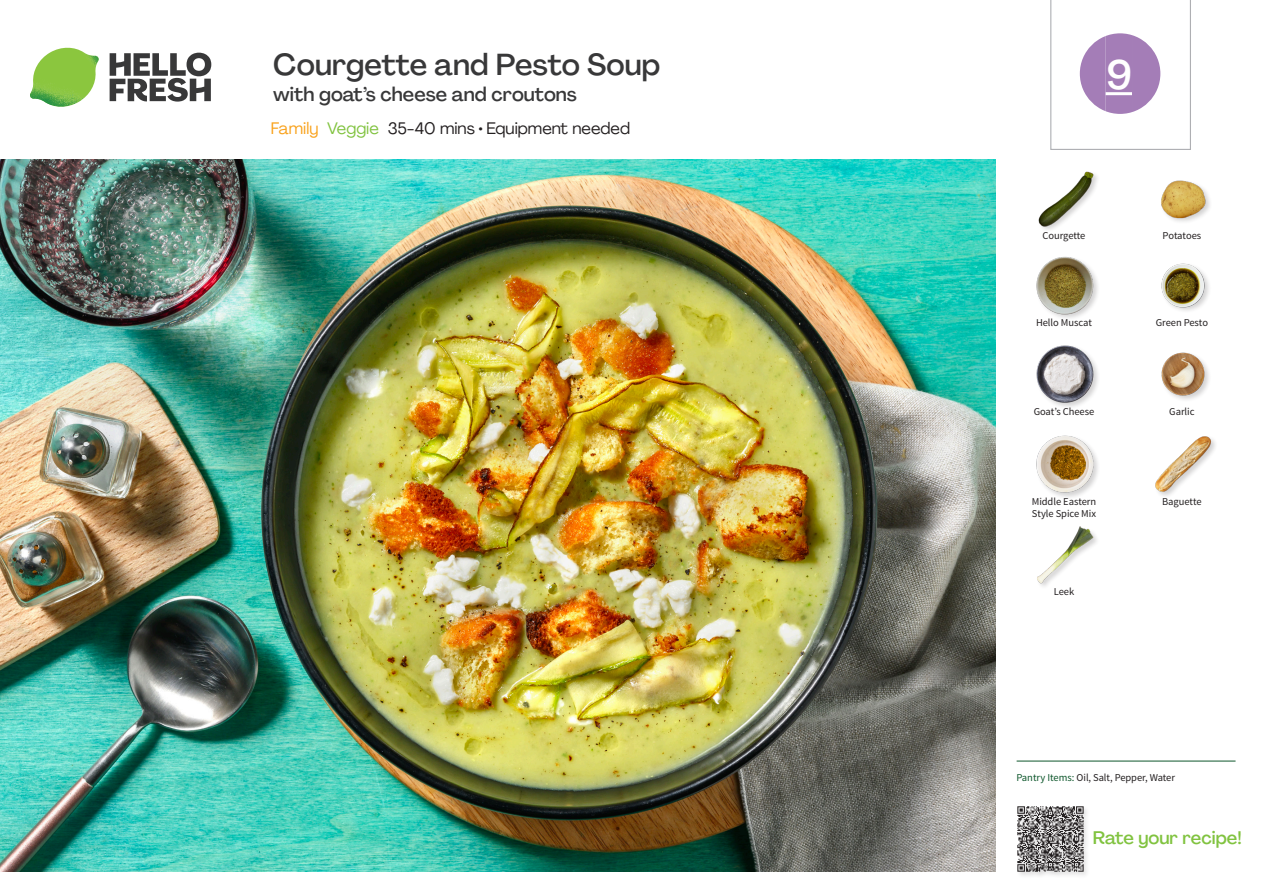
<style>
.page{position:relative;width:1263px;height:893px;background:#fff}
.page>*{position:absolute;margin:0;border:0;box-sizing:border-box;transform-origin:0 0}
._24_Recipe_Nr_Bag{font:500 40.5px "Agrandir";color:#fff}
._15_Titel_UK{font:500 30px "Agrandir";color:#383839}
._15_Titel_UK-2{font:500 19.5px "Agrandir";color:#383839}
.t1{font:500 18px "Agrandir";color:#81c340}
._02_Box_Type{font:16.5px "Agrandir";color:#231f20}
._18_FRONT_ingredients_UK{font:10.5px "Source Sans Pro";letter-spacing:-.005em;color:#231f20}
.t2{font:10.5px "Source Sans Variable";letter-spacing:-.005em;color:#231f20}
.s1{color:#f9a21c}
.s2{color:#81c340}
.s3{font-family:"Source Sans Pro";color:#0e572c}
</style>
<div class="page">
<svg style="left:110px;top:53px;width:101px;height:49px"></svg>
<img style="left:30px;top:48px;width:69px;height:59px">
<img style="left:0;top:159px;width:995px;height:713px">
<hr style="left:1016px;top:761px;width:219px;height:1px;background:#0e572c">
<div style="left:1016px;top:805px;width:74px;height:74px;background:#f9f9f9"></div>
<img style="left:1017px;top:806px;width:69px;height:69px">
<img style="left:1161px;top:180px;width:49px;height:42px">
<div style="left:1038px;top:171px;width:63px;height:62px;background:#231f20;opacity:.2"></div>
<img style="left:1038px;top:171px;width:56px;height:56px">
<img style="left:1161px;top:263px;width:48px;height:48px">
<div style="left:1035px;top:256px;width:65px;height:65px;background:#231f20;opacity:.2"></div>
<img style="left:1036px;top:257px;width:58px;height:57px">
<img style="left:1161px;top:352px;width:48px;height:48px">
<div style="left:1035px;top:344px;width:66px;height:66px;background:#231f20;opacity:.2"></div>
<img style="left:1036px;top:345px;width:58px;height:58px">
<div style="left:1154px;top:435px;width:64px;height:64px;background:#231f20;opacity:.2"></div>
<img style="left:1154px;top:435px;width:58px;height:58px">
<div style="left:1035px;top:434px;width:66px;height:66px;background:#231f20;opacity:.2"></div>
<img style="left:1036px;top:435px;width:58px;height:58px">
<img style="left:1037px;top:526px;width:57px;height:57px">
<svg style="left:1050px;top:0;width:141px;height:150px"></svg>
<p class="_15_Titel_UK" style="left:273px;top:46px;width:388px">Courgette and Pesto Soup</p>
<p class="_15_Titel_UK-2" style="left:273px;top:82px;width:305px">with goat’s cheese and croutons</p>
<p class="_02_Box_Type" style="left:271px;top:118px;width:361px"><span class="s1">Family</span> <span class="s2">Veggie</span> 35-40 mins • Equipment needed</p>
<p class="_24_Recipe_Nr_Bag" style="left:1106px;top:50px;width:28px">9</p>
<p class="_18_FRONT_ingredients_UK" style="left:1042px;top:229px;width:44px">Courgette</p>
<p class="_18_FRONT_ingredients_UK" style="left:1162px;top:229px;width:40px">Potatoes</p>
<p class="_18_FRONT_ingredients_UK" style="left:1036px;top:316px;width:57px">Hello Muscat</p>
<p class="_18_FRONT_ingredients_UK" style="left:1156px;top:316px;width:54px">Green Pesto</p>
<p class="_18_FRONT_ingredients_UK" style="left:1034px;top:405px;width:62px">Goat’s Cheese</p>
<p class="_18_FRONT_ingredients_UK" style="left:1169px;top:405px;width:27px">Garlic</p>
<p class="_18_FRONT_ingredients_UK" style="left:1032px;top:495px;width:66px">Middle Eastern</p>
<p class="_18_FRONT_ingredients_UK" style="left:1162px;top:495px;width:41px">Baguette</p>
<p class="_18_FRONT_ingredients_UK" style="left:1032px;top:507px;width:66px">Style Spice Mix</p>
<p class="_18_FRONT_ingredients_UK" style="left:1054px;top:585px;width:22px">Leek</p>
<p class="t2" style="left:1016px;top:771px;width:160px"><span class="s3">Pantry Items:</span> Oil, Salt, Pepper, Water</p>
<h3 class="t1" style="left:1093px;top:827px;width:150px">Rate your recipe!</h3>
</div>
